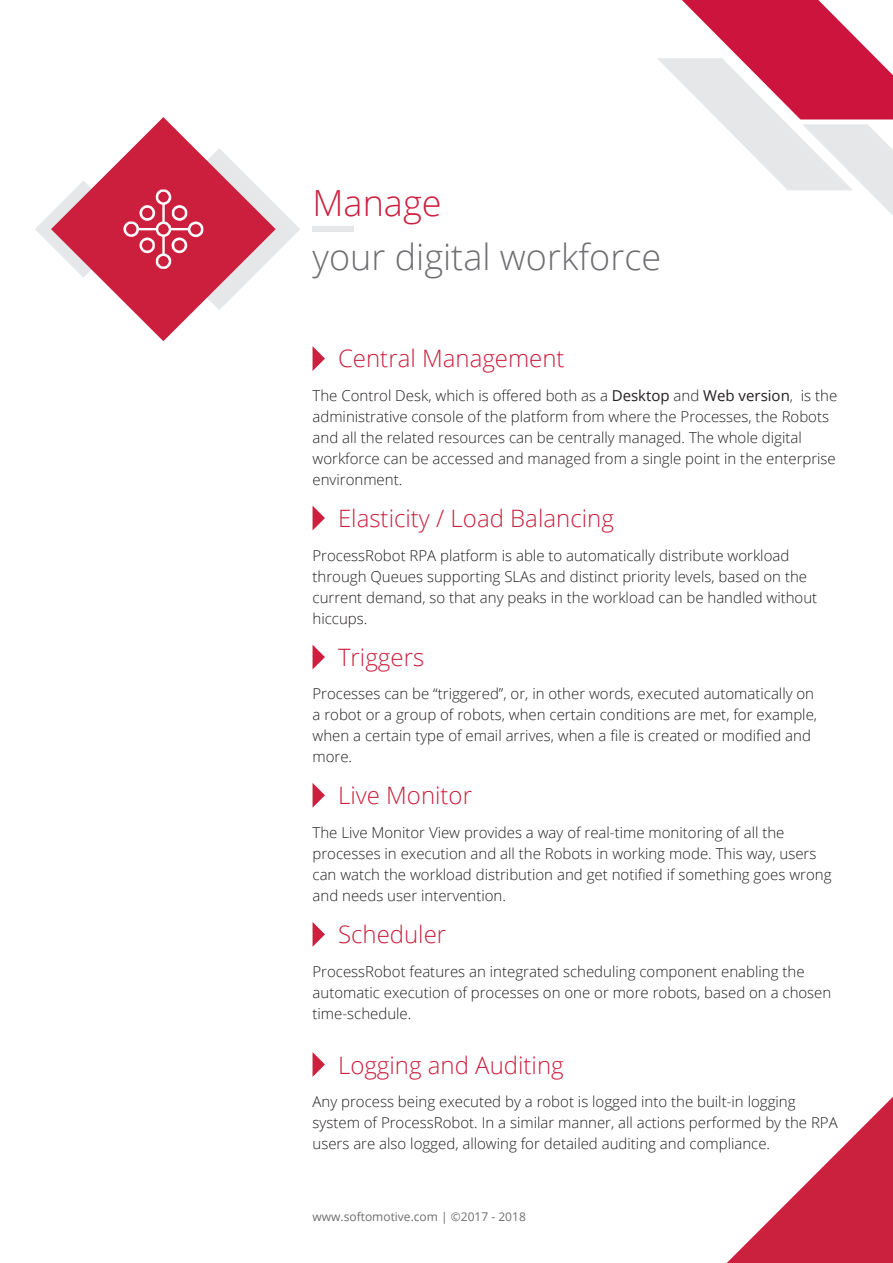
<style>
.page{position:relative;width:893px;height:1263px;background:#fff}
.page>*{position:absolute;margin:0;border:0;box-sizing:border-box;transform-origin:0 0}
.t1{font:300 36px "Open Sans";color:#6d6e71}
.t2{font:300 36px "Open Sans";color:#cc203f}
.t3{font:300 24px "Open Sans";color:#cc203f}
.t4{font:300 15px/21px "Open Sans";color:#231f20}
.t5{font:12px "Open Sans";color:#6d6e71}
.s1{font-weight:400}
</style>
<div class="page">
<svg style="left:657px;top:0;width:236px;height:215px"></svg>
<div style="left:313px;top:227px;width:41px;height:5px;background:#e6e7e8"></div>
<svg style="left:727px;top:1097px;width:166px;height:166px"></svg>
<svg style="left:313px;top:346px;width:12px;height:25px"></svg>
<svg style="left:313px;top:506px;width:12px;height:24px"></svg>
<svg style="left:313px;top:645px;width:12px;height:24px"></svg>
<svg style="left:313px;top:783px;width:12px;height:24px"></svg>
<svg style="left:313px;top:922px;width:12px;height:25px"></svg>
<svg style="left:313px;top:1052px;width:12px;height:25px"></svg>
<svg style="left:132px;top:117px;width:63px;height:224px"></svg>
<svg style="left:35px;top:148px;width:265px;height:162px"></svg>
<h1 class="t2" style="left:313px;top:178px;width:131px">Manage</h1>
<h1 class="t1" style="left:313px;top:232px;width:350px">your digital workforce</h1>
<h2 class="t3" style="left:338px;top:342px;width:228px">Central Management</h2>
<p class="t4" style="left:313px;top:384px;width:526px">The Control Desk, which is offered both as a <span class="s1">Desktop</span> and <span class="s1">Web version</span>, is the administrative console of the platform from where the Processes, the Robots and all the related resources can be centrally managed. The whole digital workforce can be accessed and managed from a single point in the enterprise environment.</p>
<h2 class="t3" style="left:338px;top:502px;width:277px">Elasticity / Load Balancing</h2>
<p class="t4" style="left:313px;top:544px;width:506px">ProcessRobot RPA platform is able to automatically distribute workload through Queues supporting SLAs and distinct priority levels, based on the current demand, so that any peaks in the workload can be handled without hiccups.</p>
<h2 class="t3" style="left:338px;top:640px;width:88px">Triggers</h2>
<p class="t4" style="left:313px;top:683px;width:506px">Processes can be “triggered”, or, in other words, executed automatically on a robot or a group of robots, when certain conditions are met, for example, when a certain type of email arrives, when a file is created or modified and more.</p>
<h2 class="t3" style="left:338px;top:779px;width:135px">Live Monitor</h2>
<p class="t4" style="left:313px;top:822px;width:520px">The Live Monitor View provides a way of real-time monitoring of all the processes in execution and all the Robots in working mode. This way, users can watch the workload distribution and get notified if something goes wrong and needs user intervention.</p>
<h2 class="t3" style="left:338px;top:918px;width:110px">Scheduler</h2>
<p class="t4" style="left:313px;top:960px;width:520px">ProcessRobot features an integrated scheduling component enabling the automatic execution of processes on one or more robots, based on a chosen time-schedule.</p>
<h2 class="t3" style="left:338px;top:1048px;width:227px">Logging and Auditing</h2>
<p class="t4" style="left:313px;top:1091px;width:527px">Any process being executed by a robot is logged into the built-in logging system of ProcessRobot. In a similar manner, all actions performed by the RPA users are also logged, allowing for detailed auditing and compliance.</p>
<p class="t5" style="left:313px;top:1208px;width:215px">www.softomotive.com | ©2017 - 2018</p>
</div>
